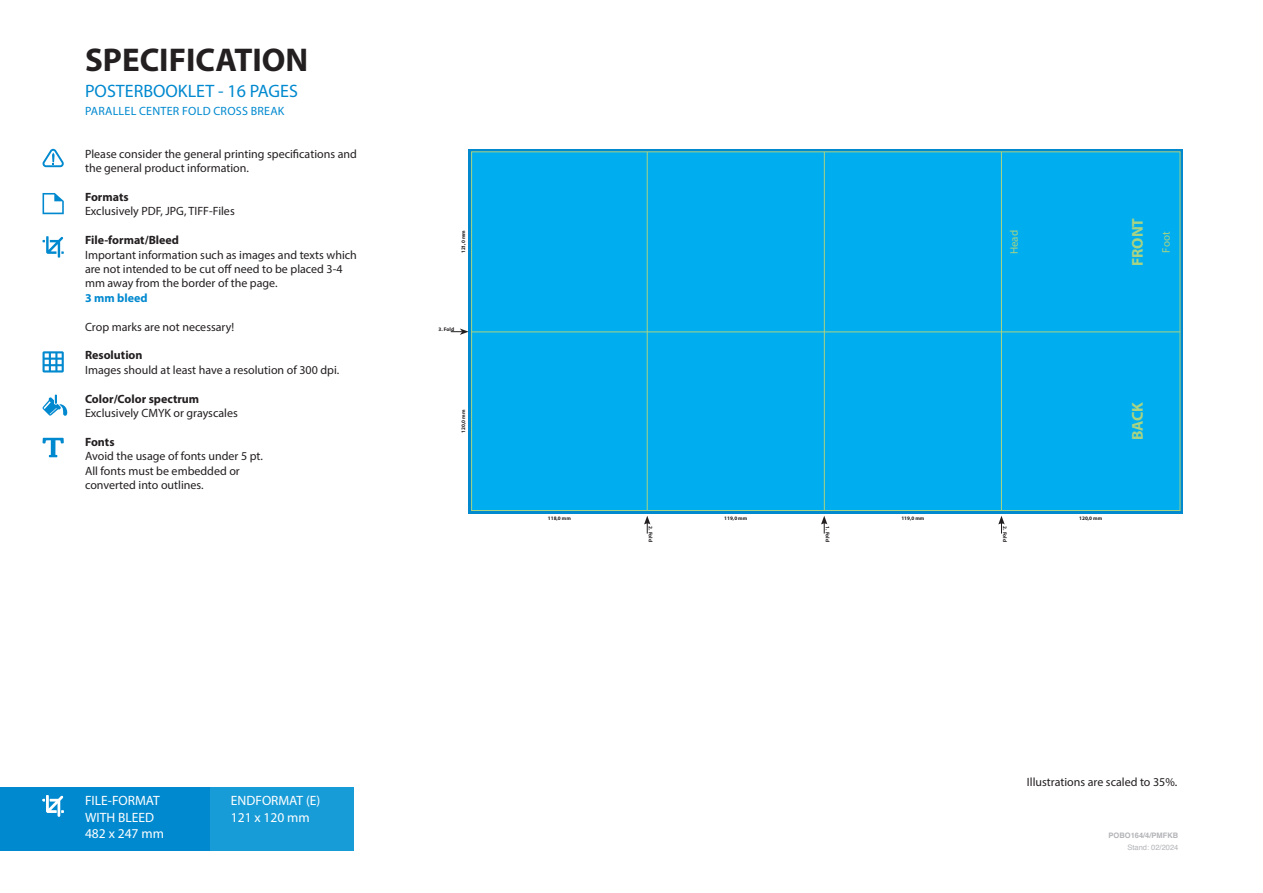
<style>
.page{position:relative;width:1263px;height:893px;background:#fff}
.page>*{position:absolute;margin:0;border:0;box-sizing:border-box;transform-origin:0 0}
.t1{font:700 33px "Myriad Pro";color:#231f20}
.t2{font:18px "Myriad Pro";color:#0089cf}
.t3{font:700 15.75px "Myriad Pro";color:#a8d383}
.t4{font:13.5px/16.2px "Myriad Pro";color:#fff}
.t5{font:12px/14.4px "Myriad Pro";color:#231f20}
.t6{font:700 12px "Myriad Pro";color:#231f20}
.t7{font:12px "Myriad Pro";letter-spacing:.02em;color:#0089cf}
.t8{font:700 12px "Myriad Pro";color:#0089cf}
.t9{font:10.95px "Myriad Pro";color:#a8d383}
.t10{font:700 7.5px "Helvetica";color:#b2b3b7}
.t11{font:7.5px "Helvetica";color:#b2b3b7}
.t12{font:700 5.25px "Myriad Pro";color:#231f20}
</style>
<div class="page">
<svg style="left:469px;top:149px;width:714px;height:364px;background:#2d9dba"></svg>
<div style="left:472px;top:152px;width:708px;height:358px;background:#00aeef"></div>
<svg style="left:451px;top:328px;width:18px;height:7px"></svg>
<svg style="left:821px;top:516px;width:6px;height:18px"></svg>
<svg style="left:998px;top:516px;width:7px;height:18px"></svg>
<svg style="left:644px;top:516px;width:6px;height:18px"></svg>
<hr style="left:647px;top:152px;width:1px;height:358px;background:#a8d383">
<hr style="left:824px;top:152px;width:1px;height:358px;background:#a8d383">
<hr style="left:1001px;top:152px;width:1px;height:358px;background:#a8d383">
<hr style="left:472px;top:332px;width:708px;height:1px;background:#a8d383">
<div style="left:0;top:787px;width:226px;height:63px;background:#0089cf"></div>
<div style="left:210px;top:787px;width:143px;height:63px;background:#189cd8"></div>
<svg style="left:43px;top:795px;width:21px;height:21px"></svg>
<svg style="left:42px;top:438px;width:22px;height:19px"></svg>
<svg style="left:43px;top:394px;width:24px;height:22px"></svg>
<svg style="left:50px;top:408px;width:7px;height:6px"></svg>
<svg style="left:43px;top:351px;width:21px;height:21px"></svg>
<svg style="left:43px;top:236px;width:21px;height:22px"></svg>
<svg style="left:43px;top:193px;width:21px;height:21px"></svg>
<svg style="left:43px;top:149px;width:21px;height:18px"></svg>
<h1 class="t1" style="left:85px;top:38px;width:225px">SPECIFICATION</h1>
<h2 class="t2" style="left:85px;top:79px;width:214px">POSTERBOOKLET - 16 PAGES</h2>
<p class="t7" style="left:85px;top:104px;width:201px">PARALLEL CENTER FOLD CROSS BREAK</p>
<p class="t5" style="left:85px;top:146px;width:273px">Please consider the general printing specifications and the general product information.</p>
<p class="t6" style="left:85px;top:189px;width:45px">Formats</p>
<p class="t5" style="left:85px;top:204px;width:151px">Exclusively PDF, JPG, TIFF-Files</p>
<p class="t6" style="left:85px;top:232px;width:95px">File-format/Bleed</p>
<p class="t5" style="left:85px;top:247px;width:273px">Important information such as images and texts which are not intended to be cut off need to be placed 3-4 mm away from the border of the page.</p>
<p class="t8" style="left:85px;top:290px;width:64px">3 mm bleed</p>
<p class="t5" style="left:85px;top:319px;width:151px">Crop marks are not necessary!</p>
<p class="t6" style="left:85px;top:348px;width:59px">Resolution</p>
<p class="t5" style="left:85px;top:362px;width:256px">Images should at least have a resolution of 300 dpi.</p>
<p class="t6" style="left:85px;top:391px;width:116px">Color/Color spectrum</p>
<p class="t5" style="left:85px;top:406px;width:154px">Exclusively CMYK or grayscales</p>
<p class="t6" style="left:85px;top:434px;width:31px">Fonts</p>
<p class="t5" style="left:85px;top:449px;width:179px">Avoid the usage of fonts under 5 pt.<br>All fonts must be embedded or converted into outlines.</p>
<p class="t12" style="left:460px;top:253px;width:25px;rotate:-90deg">121,0 mm</p>
<p class="t12" style="left:439px;top:326px;width:17px">3. Fold</p>
<p class="t12" style="left:460px;top:433px;width:25px;rotate:-90deg">120,0 mm</p>
<h3 class="t3" style="left:1127px;top:266px;width:50px;rotate:-90deg">FRONT</h3>
<p class="t9" style="left:1007px;top:254px;width:26px;rotate:-90deg">Head</p>
<p class="t9" style="left:1159px;top:252px;width:22px;rotate:-90deg">Foot</p>
<h3 class="t3" style="left:1127px;top:440px;width:40px;rotate:-90deg">BACK</h3>
<p class="t12" style="left:548px;top:514px;width:25px">118,0 mm</p>
<p class="t12" style="left:724px;top:514px;width:25px">119,0 mm</p>
<p class="t12" style="left:901px;top:514px;width:25px">119,0 mm</p>
<p class="t12" style="left:1079px;top:514px;width:25px">120,0 mm</p>
<p class="t12" style="left:654px;top:526px;width:17px;rotate:90deg">2. Fold</p>
<p class="t12" style="left:831px;top:526px;width:17px;rotate:90deg">1. Fold</p>
<p class="t12" style="left:1008px;top:526px;width:17px;rotate:90deg">2. Fold</p>
<p class="t4" style="left:85px;top:792px;width:80px">FILE-FORMAT<br>WITH BLEED<br>482 x 247 mm</p>
<p class="t4" style="left:231px;top:792px;width:91px">ENDFORMAT (E)<br>121 x 120 mm</p>
<p class="t5" style="left:1027px;top:775px;width:152px">Illustrations are scaled to 35%.</p>
<p class="t10" style="left:1108px;top:831px;width:71px">POBO164/4/PMFKB</p>
<p class="t11" style="left:1127px;top:843px;width:52px">Stand: 02/2024</p>
</div>
